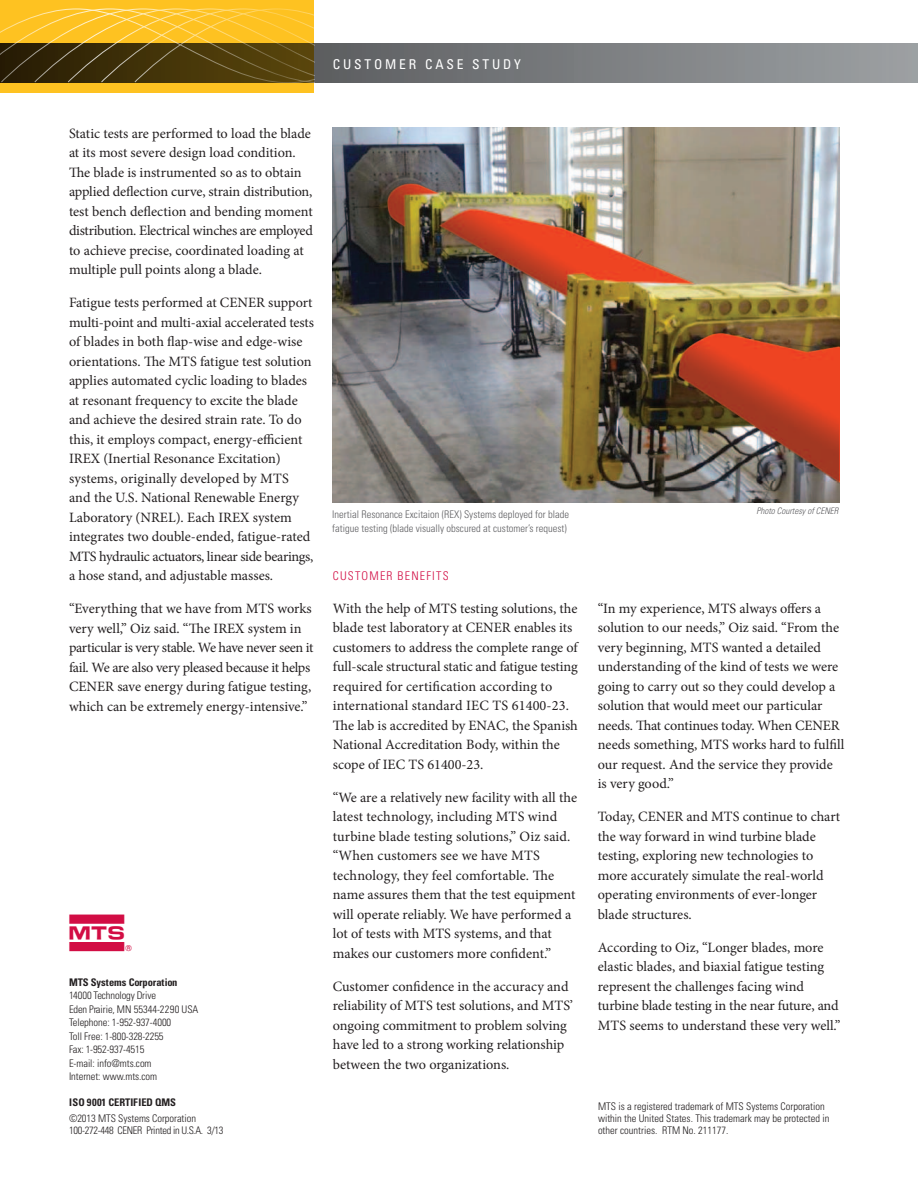
<style>
.page{position:relative;width:918px;height:1188px;background:#fff}
.page>*{position:absolute;margin:0;border:0;box-sizing:border-box;transform-origin:0 0}
.t1{font:40.5px "MTS Systems";color:#d20d44}
.BODY_COPY2{font:14.25px/19.5px "Minion Pro";color:#231f20}
.SUBHEADS2{font:condensed 13.5px "Univers";letter-spacing:.21em;color:#fff}
.SUBHEADS2-2{font:300 condensed 12px "Univers";letter-spacing:.1em;color:#d20d44}
.Captions{font:300 condensed 10.5px/12px "Univers";color:#231f20}
.Text{font:300 condensed 10.5px/13.5px "Univers";letter-spacing:-.005em;color:#231f20}
.Captions-2{font:300 condensed 10.5px/13.5px "Univers";color:#5f5f62}
.subheads{font:700 condensed 10.5px "Univers";letter-spacing:-.005em;color:#231f20}
.Corp_Office_Names{font:300 condensed 10.5px "Univers";letter-spacing:-.005em;color:#231f20}
.Captions-3{font:300 condensed 10.5px "Univers";letter-spacing:-.025em;color:#231f20}
.t2{font:italic 300 condensed 9px "Univers";color:#5f5f62}
</style>
<div class="page">
<svg style="left:314px;top:44px;width:604px;height:38px;background:#7d7f82"></svg>
<div style="left:0;top:0;width:314px;height:93px;background:#fec221"></div>
<svg style="left:0;top:9px;width:314px;height:74px"></svg>
<img style="left:332px;top:127px;width:507px;height:375px">
<p class="SUBHEADS2" style="left:333px;top:56px;width:190px">CUSTOMER CASE STUDY</p>
<p class="BODY_COPY2" style="left:69px;top:123px;width:245px">Static tests are performed to load the blade at its most severe design load condition.<br>The blade is instrumented so as to obtain applied deflection curve, strain distribution, test bench deflection and bending moment distribution. Electrical winches are employed to achieve precise, coordinated loading at multiple pull points along a blade.</p>
<p class="BODY_COPY2" style="left:69px;top:293px;width:246px">Fatigue tests performed at CENER support multi-point and multi-axial accelerated tests of blades in both flap-wise and edge-wise orientations. The MTS fatigue test solution applies automated cyclic loading to blades at resonant frequency to excite the blade and achieve the desired strain rate. To do this, it employs compact, energy-efficient IREX (Inertial Resonance Excitation) systems, originally developed by MTS and the U.S. National Renewable Energy Laboratory (NREL). Each IREX system integrates two double-ended, fatigue-rated MTS hydraulic actuators, linear side bearings, a hose stand, and adjustable masses.</p>
<p class="BODY_COPY2" style="left:69px;top:599px;width:246px">“Everything that we have from MTS works very well,” Oiz said. “The IREX system in particular is very stable. We have never seen it fail. We are also very pleased because it helps CENER save energy during fatigue testing, which can be extremely energy-intensive.”</p>
<p class="t1" style="left:68px;top:915px;width:68px">l</p>
<p class="subheads" style="left:69px;top:975px;width:110px">MTS Systems Corporation</p>
<p class="Text" style="left:69px;top:988px;width:89px">14000 Technology Drive</p>
<p class="Text" style="left:69px;top:1002px;width:131px">Eden Prairie, MN 55344-2290 USA<br>Telephone: 1-952-937-4000</p>
<p class="Text" style="left:69px;top:1029px;width:96px">Toll Free: 1-800-328-2255</p>
<p class="Text" style="left:69px;top:1042px;width:77px">Fax: 1-952-937-4515</p>
<p class="Corp_Office_Names" style="left:69px;top:1057px;width:84px">E-mail: info@mts.com</p>
<p class="Corp_Office_Names" style="left:69px;top:1070px;width:90px">Internet: www.mts.com</p>
<p class="subheads" style="left:69px;top:1096px;width:109px">ISO 9001 CERTIFIED QMS</p>
<p class="Captions" style="left:69px;top:1112px;width:129px">©2013 MTS Systems Corporation</p>
<p class="Captions-3" style="left:69px;top:1124px;width:156px">100-272-448 CENER Printed in U.S.A. 3/13</p>
<p class="Captions-2" style="left:332px;top:508px;width:238px">Inertial Resonance Excitaion (REX) Systems deployed for blade fatigue testing (blade visually obscured at customer’s request)</p>
<p class="t2" style="left:756px;top:505px;width:83px">Photo Courtesy of CENER</p>
<p class="SUBHEADS2-2" style="left:333px;top:569px;width:117px">CUSTOMER BENEFITS</p>
<p class="BODY_COPY2" style="left:333px;top:599px;width:247px">With the help of MTS testing solutions, the blade test laboratory at CENER enables its customers to address the complete range of full-scale structural static and fatigue testing required for certification according to international standard IEC TS 61400-23.<br>The lab is accredited by ENAC, the Spanish National Accreditation Body, within the scope of IEC TS 61400-23.</p>
<p class="BODY_COPY2" style="left:333px;top:788px;width:246px">“We are a relatively new facility with all the latest technology, including MTS wind turbine blade testing solutions,” Oiz said. “When customers see we have MTS technology, they feel comfortable. The name assures them that the test equipment will operate reliably. We have performed a lot of tests with MTS systems, and that makes our customers more confident.”</p>
<p class="BODY_COPY2" style="left:333px;top:977px;width:242px">Customer confidence in the accuracy and reliability of MTS test solutions, and MTS’ ongoing commitment to problem solving have led to a strong working relationship between the two organizations.</p>
<p class="BODY_COPY2" style="left:598px;top:598px;width:248px">“In my experience, MTS always offers a solution to our needs,” Oiz said. “From the very beginning, MTS wanted a detailed understanding of the kind of tests we were going to carry out so they could develop a solution that would meet our particular needs. That continues today. When CENER needs something, MTS works hard to fulfill our request. And the service they provide is very good.”</p>
<p class="BODY_COPY2" style="left:598px;top:807px;width:244px">Today, CENER and MTS continue to chart the way forward in wind turbine blade testing, exploring new technologies to more accurately simulate the real-world operating environments of ever-longer blade structures.</p>
<p class="BODY_COPY2" style="left:598px;top:937px;width:244px">According to Oiz, “Longer blades, more elastic blades, and biaxial fatigue testing represent the challenges facing wind turbine blade testing in the near future, and MTS seems to understand these very well.”</p>
<p class="Captions" style="left:598px;top:1100px;width:233px">MTS is a registered trademark of MTS Systems Corporation within the United States. This trademark may be protected in other countries. RTM No. 211177.</p>
</div>
